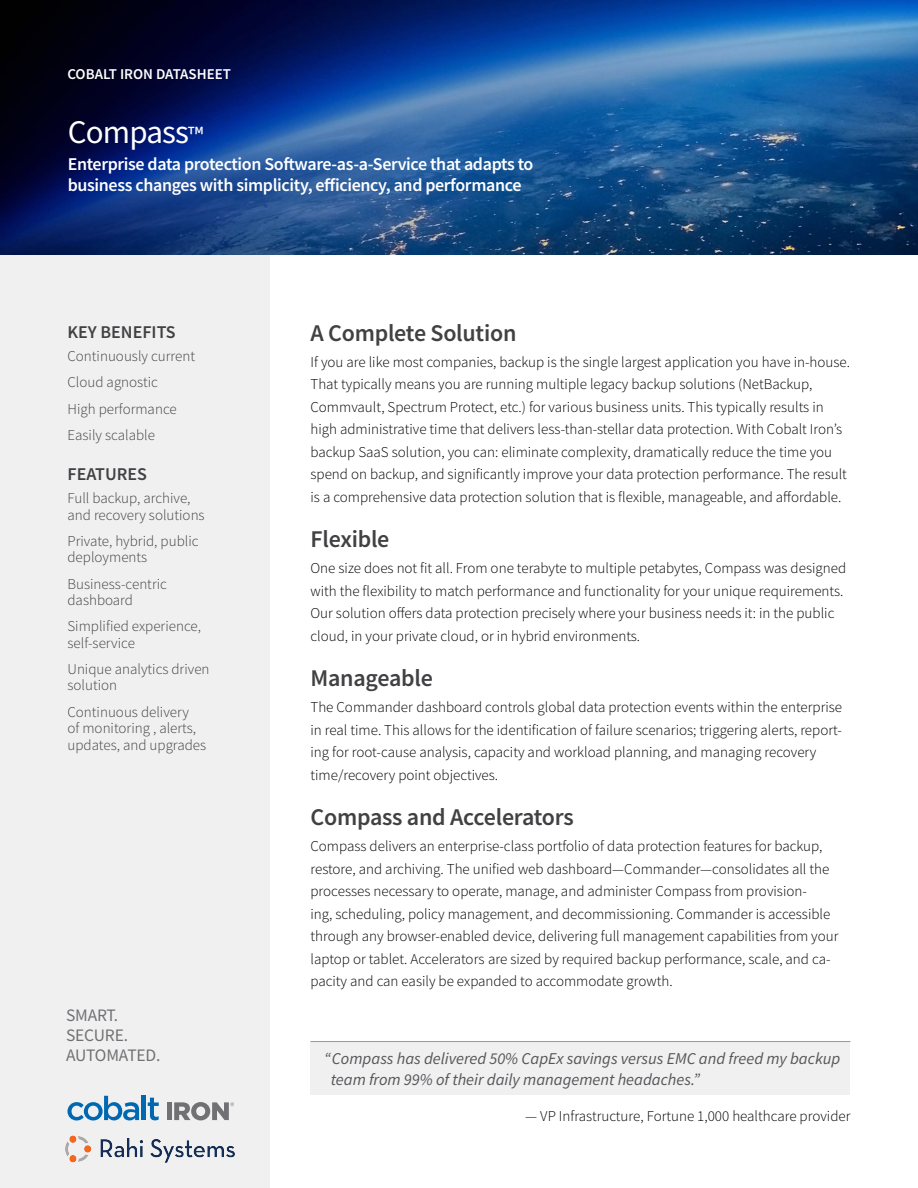
<style>
.page{position:relative;width:918px;height:1188px;background:#fff}
.page>*{position:absolute;margin:0;border:0;box-sizing:border-box;transform-origin:0 0}
.t1{font:33px "Source Sans Pro";letter-spacing:-.025em;color:#fff}
.t2{font:600 24px "Source Sans Pro";letter-spacing:-.01em;color:#414042}
.t3{font:600 18px/21px "Source Sans Pro";letter-spacing:-.02em;color:#fff}
.t4{font:600 18px "Source Sans Pro";color:#414042}
.t5{font:17.55px/19.6px "Source Sans Pro";letter-spacing:-.01em;color:#717073}
.t6{font:italic 16.5px/21px "Source Sans Pro";color:#565659}
.t7{font:300 15px/22.5px "Source Sans Pro";color:#000}
.t8{font:300 15px/16.5px "Source Sans Pro";color:#414042}
.t9{font:600 15px "Source Sans Pro";color:#fff}
.s1{font-size:24px}
</style>
<div class="page">
<div style="left:0;top:244px;width:270px;height:944px;background:#f0f0f1"></div>
<img style="left:0;top:0;width:918px;height:255px">
<svg style="left:68px;top:1096px;width:71px;height:24px"></svg>
<hr style="left:142px;top:1096px;width:4px;height:24px;background:#0067b1">
<svg style="left:148px;top:1098px;width:11px;height:22px"></svg>
<div style="left:167px;top:1102px;width:5px;height:18px;background:#717073"></div>
<svg style="left:174px;top:1102px;width:60px;height:18px"></svg>
<div style="left:310px;top:1041px;width:540px;height:54px;background:#f0f0f1"></div>
<hr style="left:310px;top:1041px;width:540px;height:1px;background:#97999c">
<img style="left:65px;top:1135px;width:170px;height:28px">
<p class="t9" style="left:68px;top:64px;width:165px">COBALT IRON DATASHEET</p>
<h1 class="t1" style="left:68px;top:111px;width:137px">Compass<span class="s1">™</span></h1>
<p class="t3" style="left:68px;top:154px;width:467px">Enterprise data protection Software-as-a-Service that adapts to business changes with simplicity, efficiency, and performance</p>
<p class="t4" style="left:68px;top:320px;width:110px">KEY BENEFITS</p>
<p class="t8" style="left:68px;top:343px;width:129px;line-height:26.2px">Continuously current<br>Cloud agnostic<br>High performance<br>Easily scalable</p>
<p class="t4" style="left:68px;top:462px;width:81px">FEATURES</p>
<p class="t8" style="left:68px;top:490px;width:139px">Full backup, archive, and recovery solutions</p>
<p class="t8" style="left:68px;top:533px;width:133px">Private, hybrid, public deployments</p>
<p class="t8" style="left:68px;top:575px;width:101px">Business-centric dashboard</p>
<p class="t8" style="left:68px;top:618px;width:135px">Simplified experience, self-service</p>
<p class="t8" style="left:68px;top:661px;width:144px">Unique analytics driven solution</p>
<p class="t8" style="left:68px;top:703px;width:140px">Continuous delivery<br>of monitoring , alerts, updates, and upgrades</p>
<p class="t5" style="left:66px;top:1005px;width:96px">SMART.<br>SECURE.<br>AUTOMATED.</p>
<h2 class="t2" style="left:310px;top:317px;width:207px">A Complete Solution</h2>
<p class="t7" style="left:310px;top:350px;width:541px">If you are like most companies, backup is the single largest application you have in-house.<br>That typically means you are running multiple legacy backup solutions (NetBackup, Commvault, Spectrum Protect, etc.) for various business units. This typically results in high administrative time that delivers less-than-stellar data protection. With Cobalt Iron’s backup SaaS solution, you can: eliminate complexity, dramatically reduce the time you spend on backup, and significantly improve your data protection performance. The result is a comprehensive data protection solution that is flexible, manageable, and affordable.</p>
<h2 class="t2" style="left:310px;top:524px;width:80px">Flexible</h2>
<p class="t7" style="left:310px;top:557px;width:537px">One size does not fit all. From one terabyte to multiple petabytes, Compass was designed with the flexibility to match performance and functionality for your unique requirements.<br>Our solution offers data protection precisely where your business needs it: in the public cloud, in your private cloud, or in hybrid environments.</p>
<h2 class="t2" style="left:310px;top:663px;width:124px">Manageable</h2>
<p class="t7" style="left:310px;top:696px;width:533px">The Commander dashboard controls global data protection events within the enterprise in real time. This allows for the identification of failure scenarios; triggering alerts, report&shy;ing for root-cause analysis, capacity and workload planning, and managing recovery time/recovery point objectives.</p>
<h2 class="t2" style="left:310px;top:802px;width:265px">Compass and Accelerators</h2>
<p class="t7" style="left:310px;top:835px;width:529px">Compass delivers an enterprise-class portfolio of data protection features for backup, restore, and archiving. The unified web dashboard—Commander—consolidates all the processes necessary to operate, manage, and administer Compass from provision-<br>ing, scheduling, policy management, and decommissioning. Commander is accessible through any browser-enabled device, delivering full management capabilities from your laptop or tablet. Accelerators are sized by required backup performance, scale, and ca&shy;pacity and can easily be expanded to accommodate growth.</p>
<p class="t6" style="left:331px;top:1047px;width:511px;text-indent:-7px">“ Compass has delivered 50% CapEx savings versus EMC and freed my backup team from 99% of their daily management headaches.”</p>
<p class="t7" style="left:525px;top:1104px;width:327px">— VP Infrastructure, Fortune 1,000 healthcare provider</p>
</div>
